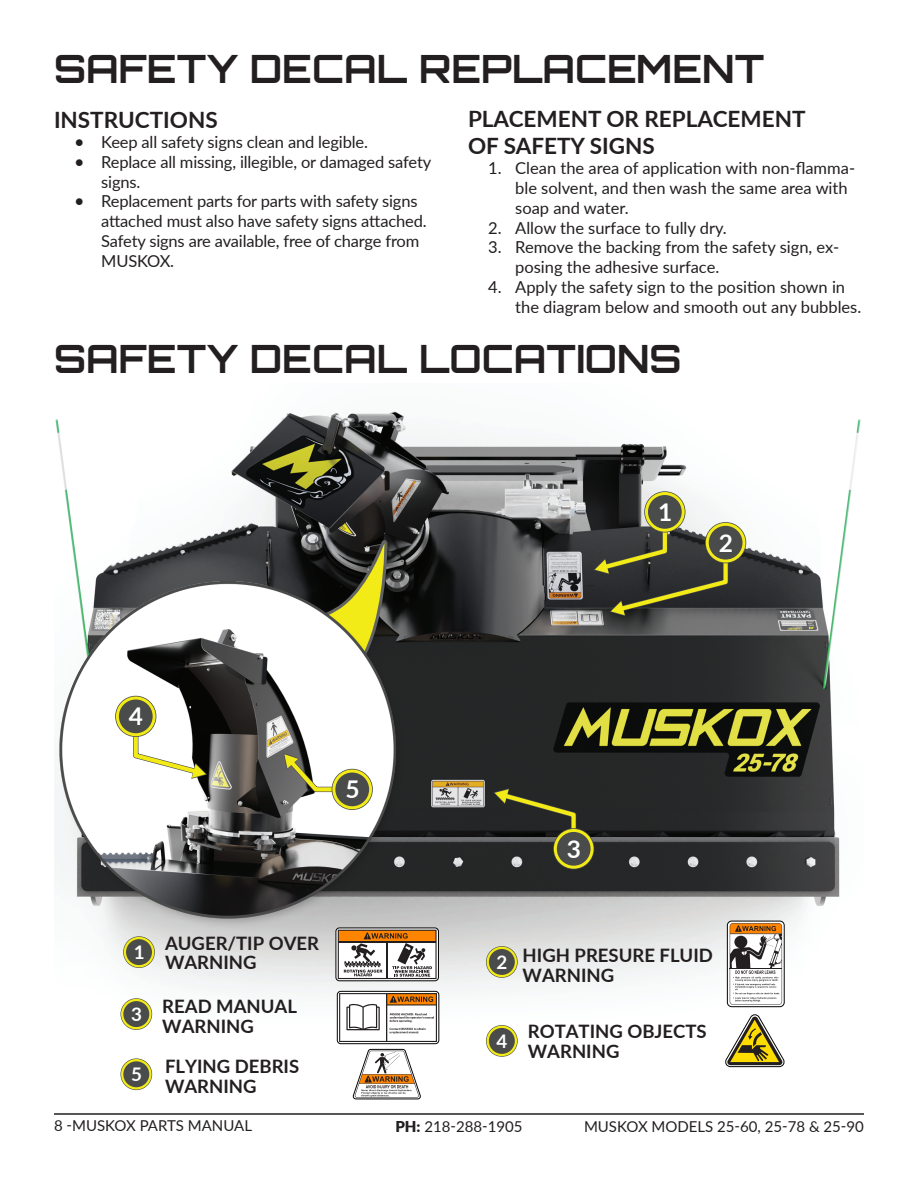
<style>
.page{position:relative;width:918px;height:1188px;background:#fff}
.page>*{position:absolute;margin:0;border:0;box-sizing:border-box;transform-origin:0 0}
.Title_1{font:700 39px "Orbitron";color:#231f20}
.t1{font:700 24.45px "Lato";color:#fff}
.Paragraph_HEADING{font:700 22.5px "Lato";color:#231f20}
.t2{font:700 18.75px "Lato";color:#fff}
.t3{font:700 18.45px/19.8px "Lato";color:#231f20}
.t4{font:16.5px/19.8px "Lato";letter-spacing:-.01em;color:#231f20}
.t5{font:15px "Lato";color:#231f20}
.s1{font-size:18px}
.s2{font-weight:900}
</style>
<div class="page">
<hr style="left:54px;top:1113px;width:810px;height:2px;background:#231f20">
<img style="left:54px;top:411px;width:807px;height:638px">
<svg style="left:291px;top:540px;width:96px;height:41px;background:#393929"></svg>
<img style="left:58px;top:581px;width:347px;height:348px">
<svg style="left:123px;top:936px;width:32px;height:32px"></svg>
<svg style="left:120px;top:998px;width:32px;height:32px"></svg>
<svg style="left:486px;top:946px;width:32px;height:32px"></svg>
<div style="left:727px;top:921px;width:57px;height:86px;border:1px solid #040503;border-radius:4px"></div>
<svg style="left:730px;top:923px;width:52px;height:82px"></svg>
<div style="left:337px;top:991px;width:102px;height:53px;border:1px solid #040503;border-radius:4px"></div>
<svg style="left:339px;top:993px;width:98px;height:49px"></svg>
<div style="left:336px;top:928px;width:103px;height:53px;border:1px solid #040503;border-radius:4px"></div>
<svg style="left:338px;top:930px;width:99px;height:49px"></svg>
<svg style="left:115px;top:696px;width:92px;height:83px"></svg>
<svg style="left:593px;top:491px;width:153px;height:125px;background:#60604e"></svg>
<svg style="left:493px;top:788px;width:101px;height:81px;background:#40412d"></svg>
<svg style="left:283px;top:753px;width:90px;height:57px"></svg>
<svg style="left:486px;top:1025px;width:32px;height:32px"></svg>
<svg style="left:353px;top:1049px;width:68px;height:50px"></svg>
<svg style="left:725px;top:1015px;width:59px;height:52px"></svg>
<svg style="left:120px;top:1058px;width:32px;height:32px"></svg>
<p class="Title_1" style="left:54px;top:45px;width:712px">SAFETY DECAL REPLACEMENT</p>
<p class="Paragraph_HEADING" style="left:54px;top:104px;width:165px">INSTRUCTIONS</p>
<p class="t4" style="left:74px;top:131px;width:295px"><span class="s1">•</span> Keep all safety signs clean and legible.</p>
<p class="t4" style="left:101px;top:151px;width:332px;text-indent:-27px"><span class="s1">•</span> Replace all missing, illegible, or damaged safety signs.</p>
<p class="t4" style="left:101px;top:191px;width:327px;text-indent:-27px"><span class="s1">•</span> Replacement parts for parts with safety signs attached must also have safety signs attached.<br>Safety signs are available, free of charge from MUSKOX.</p>
<p class="Paragraph_HEADING" style="left:468px;top:103px;width:339px">PLACEMENT OR REPLACEMENT</p>
<p class="Paragraph_HEADING" style="left:468px;top:130px;width:188px">OF SAFETY SIGNS</p>
<p class="t4" style="left:515px;top:158px;width:341px;text-indent:-27px">1. Clean the area of application with non-flamma&shy;ble solvent, and then wash the same area with soap and water.</p>
<p class="t4" style="left:488px;top:217px;width:240px">2. Allow the surface to fully dry.</p>
<p class="t4" style="left:515px;top:237px;width:325px;text-indent:-27px">3. Remove the backing from the safety sign, ex&shy;posing the adhesive surface.</p>
<p class="t4" style="left:515px;top:276px;width:348px;text-indent:-27px">4. Apply the safety sign to the position shown in the diagram below and smooth out any bubbles.</p>
<p class="Title_1" style="left:54px;top:335px;width:629px">SAFETY DECAL LOCATIONS</p>
<p class="t1" style="left:129px;top:698px;width:16px">4</p>
<p class="t1" style="left:345px;top:771px;width:16px">5</p>
<p class="t2" style="left:134px;top:938px;width:12px">1</p>
<p class="t2" style="left:131px;top:1000px;width:12px">3</p>
<p class="t2" style="left:131px;top:1060px;width:12px">5</p>
<p class="t3" style="left:165px;top:932px;width:156px">AUGER/TIP OVER<br>WARNING</p>
<p class="t3" style="left:162px;top:996px;width:136px">READ MANUAL<br>WARNING</p>
<p class="t3" style="left:165px;top:1055px;width:136px">FLYING DEBRIS<br>WARNING</p>
<p class="t1" style="left:658px;top:494px;width:16px">1</p>
<p class="t1" style="left:719px;top:525px;width:16px">2</p>
<p class="t1" style="left:567px;top:831px;width:16px">3</p>
<p class="t2" style="left:497px;top:948px;width:12px">2</p>
<p class="t3" style="left:523px;top:945px;width:192px">HIGH PRESURE FLUID<br>WARNING</p>
<p class="t2" style="left:497px;top:1027px;width:12px">4</p>
<p class="t3" style="left:528px;top:1021px;width:180px">ROTATING OBJECTS<br>WARNING</p>
<p class="t5" style="left:54px;top:1115px;width:200px">8 -MUSKOX PARTS MANUAL</p>
<p class="t5" style="left:395px;top:1116px;width:129px"><span class="s2">PH:</span> 218-288-1905</p>
<p class="t5" style="left:584px;top:1116px;width:281px">MUSKOX MODELS 25-60, 25-78 &amp; 25-90</p>
</div>
